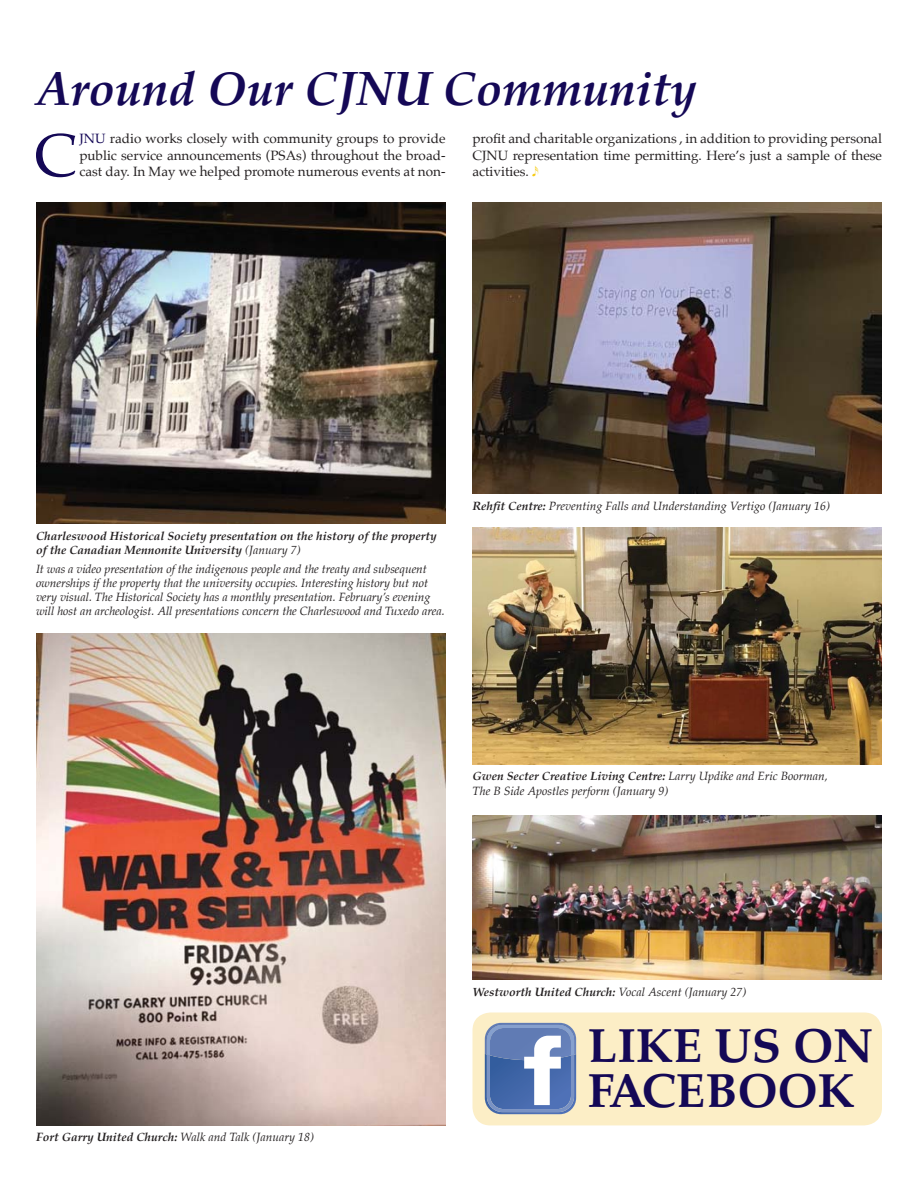
<style>
.page{position:relative;width:918px;height:1188px;background:#fff}
.page>*{position:absolute;margin:0;border:0;box-sizing:border-box;transform-origin:0 0}
.t1{font:60.75px "Palatino";color:#140856}
.t2{font:italic 700 48px "Palatino";color:#140856}
.t3{font:700 48px/45px "Palatino";color:#140856}
.t4{font:13.5px/16.5px "Palatino";color:#231f20;text-align:justify}
.t5{font:italic 12px/14.2px "Palatino";letter-spacing:-.005em;color:#231f20}
.t6{font:italic 700 12px/14.2px "Palatino";color:#231f20}
.s1{color:#140856}
.s2{font-family:"Sonata";font-size:10.5px;color:#f6cb11}
.s3{font-weight:400}
.s4{font-weight:700}
</style>
<div class="page">
<div style="left:472px;top:1012px;width:410px;height:113px;background:#fceec6;border-radius:18px"></div>
<svg style="left:485px;top:1023px;width:91px;height:91px;background:#7891c0"></svg>
<img style="left:36px;top:203px;width:410px;height:321px">
<img style="left:36px;top:634px;width:410px;height:492px">
<img style="left:472px;top:203px;width:410px;height:291px">
<img style="left:472px;top:527px;width:410px;height:238px">
<img style="left:472px;top:815px;width:410px;height:164px">
<h2 class="t2" style="left:36px;top:66px;width:663px">Around Our CJNU Community</h2>
<h1 class="t1" style="left:34px;top:126px;width:45px">C</h1>
<p class="t4" style="left:79px;top:131px;width:368px"><span class="s1">JNU</span> radio works closely with community groups to provide public service announcements (PSAs) throughout the broad&shy;cast day. In May we helped promote numerous events at non-</p>
<p class="t4" style="left:472px;top:131px;width:411px">profit and charitable organizations , in addition to providing personal CJNU representation time permitting. Here’s just a sample of these activities. <span class="s2">-</span></p>
<p class="t6" style="left:36px;top:529px;width:402px">Charleswood Historical Society presentation on the history of the property of the Canadian Mennonite University <span class="s3">(January 7)</span></p>
<p class="t5" style="left:36px;top:562px;width:410px">It was a video presentation of the indigenous people and the treaty and subsequent ownerships if the property that the university occupies. Interesting history but not very visual. The Historical Society has a monthly presentation. February’s evening will host an archeologist. All presentations concern the Charleswood and Tuxedo area.</p>
<p class="t5" style="left:472px;top:499px;width:359px"><span class="s4">Rehfit Centre:</span> Preventing Falls and Understanding Vertigo (January 16)</p>
<p class="t5" style="left:472px;top:770px;width:357px"><span class="s4">Gwen Secter Creative Living Centre:</span> Larry Updike and Eric Boorman,<br>The B Side Apostles perform (January 9)</p>
<p class="t6" style="left:36px;top:1130px;width:280px">Fort Garry United Church: <span class="s3">Walk and Talk (January 18)</span></p>
<p class="t6" style="left:472px;top:985px;width:275px">Westworth United Church: <span class="s3">Vocal Ascent (January 27)</span></p>
<h2 class="t3" style="left:588px;top:1027px;width:287px">LIKE US ON<br>FACEBOOK</h2>
</div>
